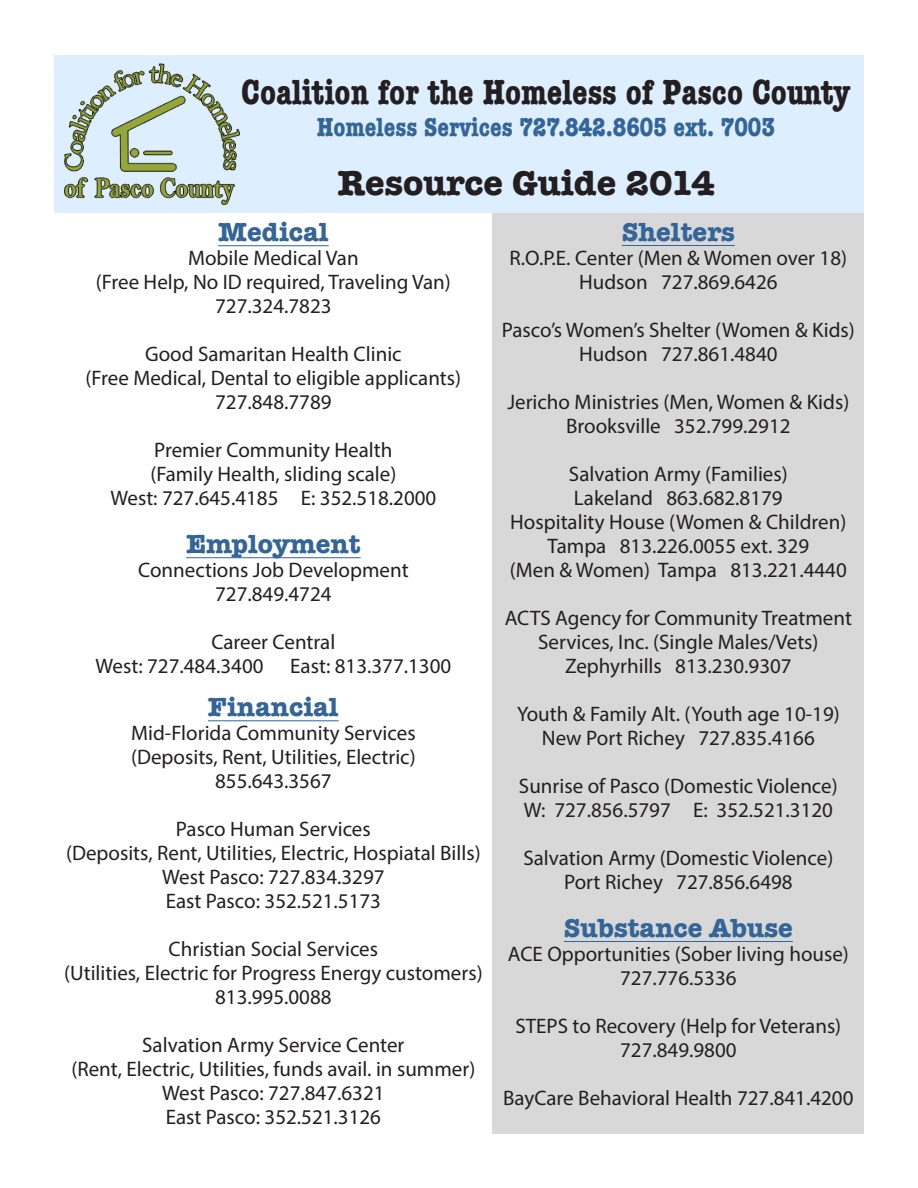
<style>
.page{position:relative;width:918px;height:1188px;background:#fff}
.page>*{position:absolute;margin:0;border:0;box-sizing:border-box;transform-origin:0 0}
.t1{font:700 condensed 36px "American Typewriter";color:#231f20}
.t2{font:700 36px "American Typewriter";color:#231f20}
.Title_Subhead{font:700 27px "American Typewriter";color:#336598}
.t3{font:700 condensed 27px "American Typewriter";color:#336598}
.Title_Subhead-2{font:21px/24px "Myriad Pro";color:#231f20;text-align:center}
</style>
<div class="page">
<div style="left:54px;top:56px;width:810px;height:157px;background:#def"></div>
<img style="left:54px;top:55px;width:196px;height:150px">
<div style="left:493px;top:213px;width:371px;height:921px;background:#d8d8d8"></div>
<hr style="left:622px;top:245px;width:113px;height:1px;background:#336598">
<hr style="left:564px;top:941px;width:229px;height:1px;background:#336598">
<hr style="left:218px;top:245px;width:111px;height:1px;background:#336598">
<hr style="left:186px;top:557px;width:175px;height:1px;background:#336598">
<hr style="left:208px;top:721px;width:131px;height:1px;background:#336598">
<h1 class="t1" style="left:241px;top:63px;width:611px">Coalition for the Homeless of Pasco County</h1>
<p class="t3" style="left:317px;top:106px;width:460px">Homeless Services 727.842.8605 ext. 7003</p>
<h1 class="t2" style="left:338px;top:152px;width:379px">Resource Guide 2014</h1>
<p class="Title_Subhead" style="left:218px;top:209px;width:112px">Medical</p>
<p class="Title_Subhead-2" style="left:188px;top:246px;width:172px">Mobile Medical Van</p>
<p class="Title_Subhead-2" style="left:96px;top:270px;width:357px">(Free Help, No ID required, Traveling Van)</p>
<p class="Title_Subhead-2" style="left:215px;top:294px;width:118px">727.324.7823</p>
<p class="Title_Subhead-2" style="left:145px;top:342px;width:258px">Good Samaritan Health Clinic</p>
<p class="Title_Subhead-2" style="left:86px;top:366px;width:377px">(Free Medical, Dental to eligible applicants)</p>
<p class="Title_Subhead-2" style="left:215px;top:390px;width:118px">727.848.7789</p>
<p class="Title_Subhead-2" style="left:154px;top:438px;width:240px">Premier Community Health</p>
<p class="Title_Subhead-2" style="left:150px;top:462px;width:247px">(Family Health, sliding scale)</p>
<p class="Title_Subhead-2" style="left:110px;top:486px;width:327px">West: 727.645.4185 E: 352.518.2000</p>
<p class="Title_Subhead" style="left:186px;top:521px;width:176px">Employment</p>
<p class="Title_Subhead-2" style="left:138px;top:558px;width:272px">Connections Job Development</p>
<p class="Title_Subhead-2" style="left:215px;top:582px;width:118px">727.849.4724</p>
<p class="Title_Subhead-2" style="left:211px;top:630px;width:126px">Career Central</p>
<p class="Title_Subhead-2" style="left:96px;top:654px;width:170px">West: 727.484.3400</p>
<p class="Title_Subhead-2" style="left:290px;top:654px;width:162px">East: 813.377.1300</p>
<p class="Title_Subhead" style="left:208px;top:684px;width:132px">Financial</p>
<p class="Title_Subhead-2" style="left:131px;top:721px;width:286px">Mid-Florida Community Services</p>
<p class="Title_Subhead-2" style="left:131px;top:745px;width:286px">(Deposits, Rent, Utilities, Electric)</p>
<p class="Title_Subhead-2" style="left:215px;top:769px;width:118px">855.643.3567</p>
<p class="Title_Subhead-2" style="left:176px;top:817px;width:196px">Pasco Human Services</p>
<p class="Title_Subhead-2" style="left:66px;top:841px;width:416px">(Deposits, Rent, Utilities, Electric, Hospiatal Bills)</p>
<p class="Title_Subhead-2" style="left:162px;top:865px;width:224px">West Pasco: 727.834.3297</p>
<p class="Title_Subhead-2" style="left:166px;top:889px;width:217px">East Pasco: 352.521.5173</p>
<p class="Title_Subhead-2" style="left:169px;top:937px;width:211px">Christian Social Services</p>
<p class="Title_Subhead-2" style="left:64px;top:961px;width:420px">(Utilities, Electric for Progress Energy customers)</p>
<p class="Title_Subhead-2" style="left:215px;top:985px;width:118px">813.995.0088</p>
<p class="Title_Subhead-2" style="left:142px;top:1033px;width:264px">Salvation Army Service Center</p>
<p class="Title_Subhead-2" style="left:71px;top:1057px;width:405px">(Rent, Electric, Utilities, funds avail. in summer)</p>
<p class="Title_Subhead-2" style="left:162px;top:1081px;width:224px">West Pasco: 727.847.6321</p>
<p class="Title_Subhead-2" style="left:166px;top:1105px;width:217px">East Pasco: 352.521.3126</p>
<p class="Title_Subhead" style="left:622px;top:209px;width:115px">Shelters</p>
<p class="Title_Subhead-2" style="left:510px;top:246px;width:339px">R.O.P.E. Center (Men &amp; Women over 18)</p>
<p class="Title_Subhead-2" style="left:579px;top:270px;width:200px">Hudson 727.869.6426</p>
<p class="Title_Subhead-2" style="left:502px;top:318px;width:354px">Pasco’s Women’s Shelter (Women &amp; Kids)</p>
<p class="Title_Subhead-2" style="left:579px;top:342px;width:200px">Hudson 727.861.4840</p>
<p class="Title_Subhead-2" style="left:507px;top:390px;width:343px">Jericho Ministries (Men, Women &amp; Kids)</p>
<p class="Title_Subhead-2" style="left:566px;top:414px;width:226px">Brooksville 352.799.2912</p>
<p class="Title_Subhead-2" style="left:569px;top:462px;width:220px">Salvation Army (Families)</p>
<p class="Title_Subhead-2" style="left:574px;top:486px;width:210px">Lakeland 863.682.8179</p>
<p class="Title_Subhead-2" style="left:510px;top:510px;width:338px">Hospitality House (Women &amp; Children)</p>
<p class="Title_Subhead-2" style="left:548px;top:534px;width:263px">Tampa 813.226.0055 ext. 329</p>
<p class="Title_Subhead-2" style="left:510px;top:558px;width:338px">(Men &amp; Women) Tampa 813.221.4440</p>
<p class="Title_Subhead-2" style="left:505px;top:606px;width:349px">ACTS Agency for Community Treatment<br>Services, Inc. (Single Males/Vets)</p>
<p class="Title_Subhead-2" style="left:565px;top:654px;width:228px">Zephyrhills 813.230.9307</p>
<p class="Title_Subhead-2" style="left:517px;top:702px;width:324px">Youth &amp; Family Alt. (Youth age 10-19)</p>
<p class="Title_Subhead-2" style="left:542px;top:726px;width:274px">New Port Richey 727.835.4166</p>
<p class="Title_Subhead-2" style="left:519px;top:774px;width:320px">Sunrise of Pasco (Domestic Violence)</p>
<p class="Title_Subhead-2" style="left:524px;top:798px;width:311px">W: 727.856.5797 E: 352.521.3120</p>
<p class="Title_Subhead-2" style="left:523px;top:846px;width:311px">Salvation Army (Domestic Violence)</p>
<p class="Title_Subhead-2" style="left:564px;top:870px;width:230px">Port Richey 727.856.6498</p>
<p class="Title_Subhead" style="left:564px;top:905px;width:230px">Substance Abuse</p>
<p class="Title_Subhead-2" style="left:508px;top:942px;width:343px">ACE Opportunities (Sober living house)</p>
<p class="Title_Subhead-2" style="left:620px;top:966px;width:118px">727.776.5336</p>
<p class="Title_Subhead-2" style="left:515px;top:1014px;width:327px">STEPS to Recovery (Help for Veterans)</p>
<p class="Title_Subhead-2" style="left:620px;top:1038px;width:118px">727.849.9800</p>
<p class="Title_Subhead-2" style="left:503px;top:1086px;width:352px">BayCare Behavioral Health 727.841.4200</p>
</div>
